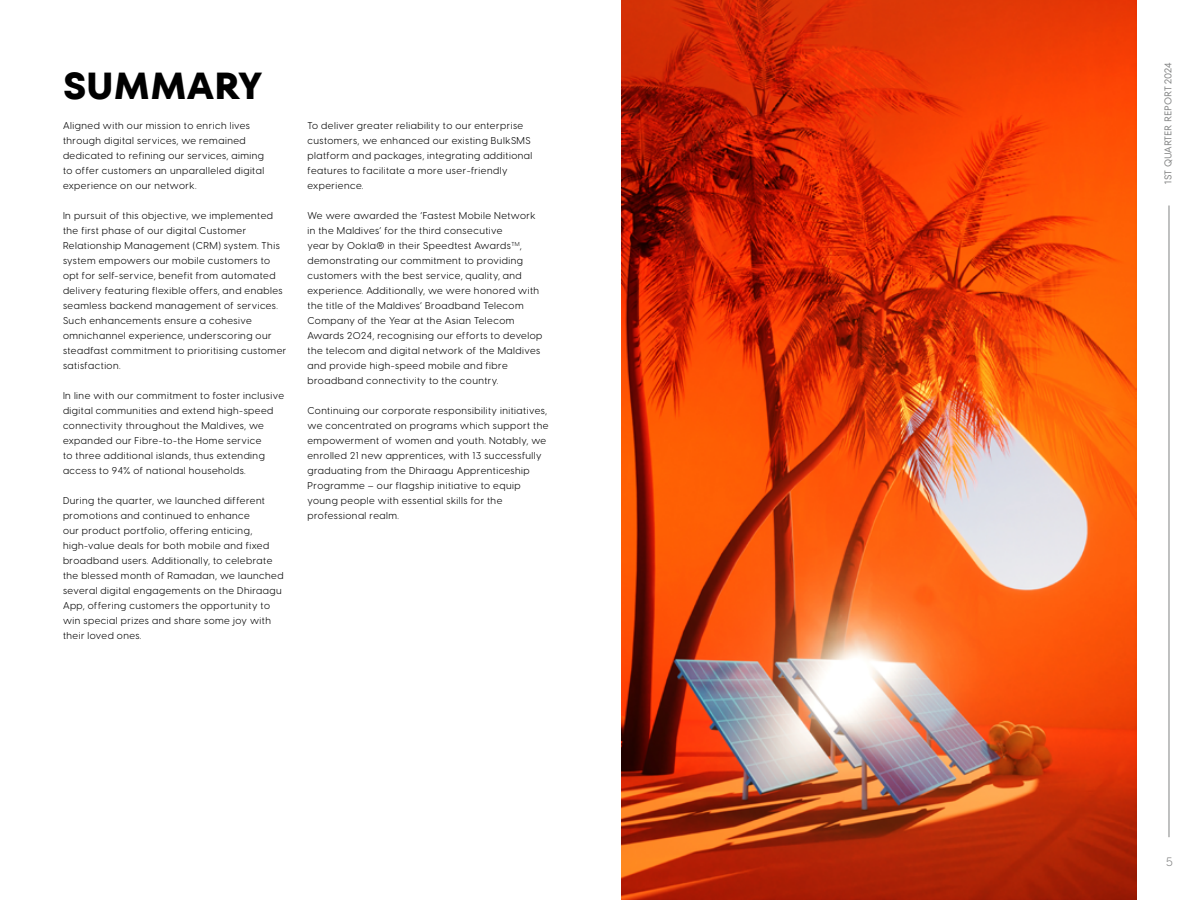
<style>
.page{position:relative;width:1200px;height:900px;background:#fff}
.page>*{position:absolute;margin:0;border:0;box-sizing:border-box;transform-origin:0 0}
.t1{font:700 37.5px "TT Fors";color:#000}
.t2{font:12px "Visby CF";color:#828383}
.t3{font:9.75px/15px "Visby CF";letter-spacing:.05em;color:#000}
.t4{font:9.75px "TT Fors";color:#828383}
</style>
<div class="page">
<img style="left:621px;top:0;width:516px;height:900px">
<hr style="left:1169px;top:206px;width:1px;height:631px;background:#828383">
<h1 class="t1" style="left:63px;top:63px;width:201px">SUMMARY</h1>
<p class="t3" style="left:63px;top:117px;width:203px">Aligned with our mission to enrich lives through digital services, we remained dedicated to refining our services, aiming to offer customers an unparalleled digital experience on our network.</p>
<p class="t3" style="left:63px;top:207px;width:225px">In pursuit of this objective, we implemented the first phase of our digital Customer Relationship Management (CRM) system. This system empowers our mobile customers to opt for self-service, benefit from automated delivery featuring flexible offers, and enables seamless backend management of services.<br>Such enhancements ensure a cohesive omnichannel experience, underscoring our steadfast commitment to prioritising customer satisfaction.</p>
<p class="t3" style="left:63px;top:387px;width:223px">In line with our commitment to foster inclusive digital communities and extend high-speed connectivity throughout the Maldives, we expanded our Fibre-to-the Home service<br>to three additional islands, thus extending access to 94% of national households.</p>
<p class="t3" style="left:63px;top:492px;width:222px">During the quarter, we launched different promotions and continued to enhance<br>our product portfolio, offering enticing, high-value deals for both mobile and fixed broadband users. Additionally, to celebrate the blessed month of Ramadan, we launched several digital engagements on the Dhiraagu App, offering customers the opportunity to win special prizes and share some joy with their loved ones.</p>
<p class="t3" style="left:307px;top:117px;width:226px">To deliver greater reliability to our enterprise customers, we enhanced our existing BulkSMS platform and packages, integrating additional features to facilitate a more user-friendly experience.</p>
<p class="t3" style="left:307px;top:207px;width:236px">We were awarded the ‘Fastest Mobile Network in the Maldives’ for the third consecutive<br>year by Ookla® in their Speedtest Awards<sup>TM</sup>, demonstrating our commitment to providing customers with the best service, quality, and experience. Additionally, we were honored with the title of the Maldives’ Broadband Telecom Company of the Year at the Asian Telecom Awards 2024, recognising our efforts to develop the telecom and digital network of the Maldives and provide high-speed mobile and fibre broadband connectivity to the country.</p>
<p class="t3" style="left:307px;top:402px;width:243px">Continuing our corporate responsibility initiatives, we concentrated on programs which support the empowerment of women and youth. Notably, we enrolled 21 new apprentices, with 13 successfully graduating from the Dhiraagu Apprenticeship Programme – our flagship initiative to equip young people with essential skills for the professional realm.</p>
<p class="t4" style="left:1162px;top:184px;width:122px;rotate:-90deg">1ST QUARTER REPORT 2024</p>
<p class="t2" style="left:1166px;top:853px;width:8px">5</p>
</div>
